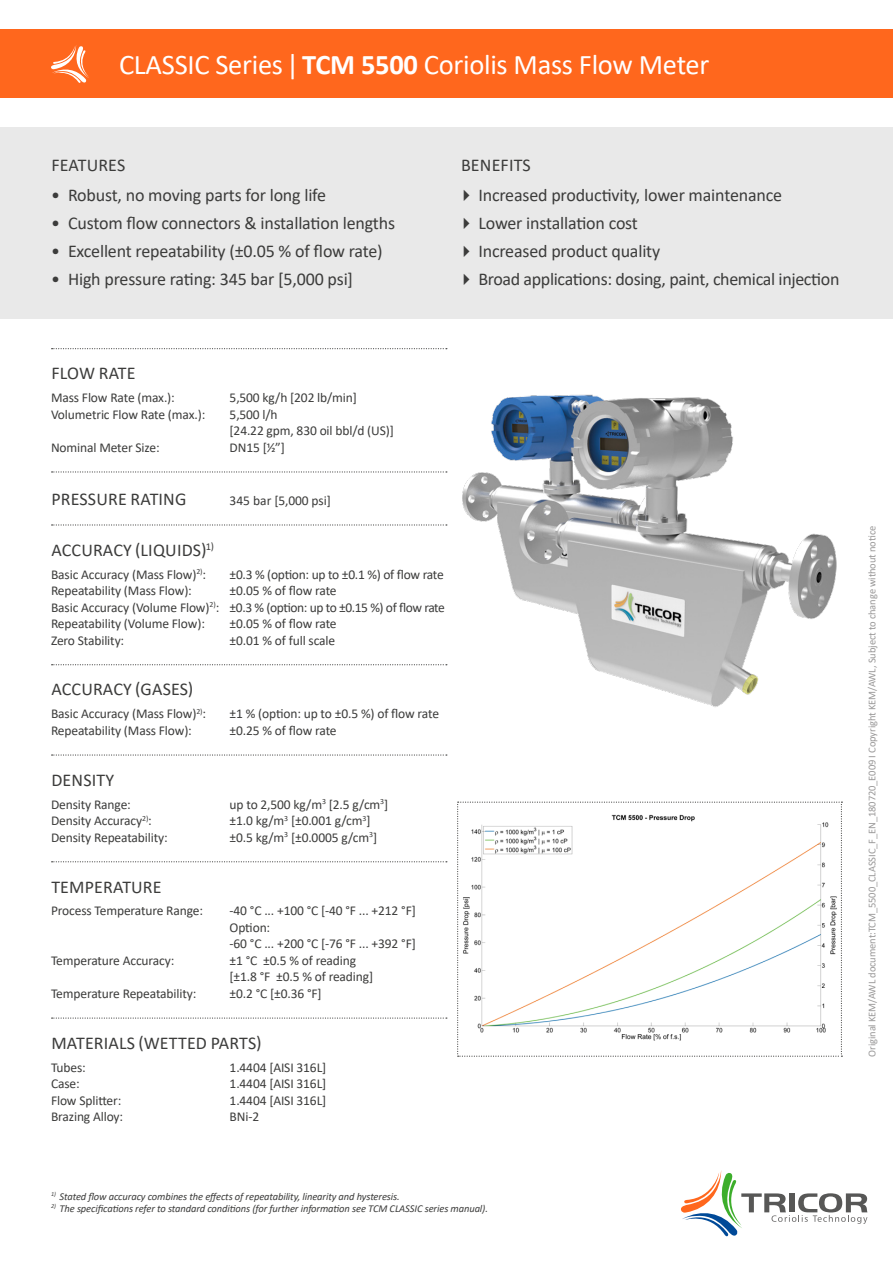
<style>
.page{position:relative;width:893px;height:1263px;background:#fff}
.page>*{position:absolute;margin:0;border:0;box-sizing:border-box;transform-origin:0 0}
.t1{font:28.5px "Calibri";letter-spacing:-.01em;color:#fff}
.TRICOR_Headline{font:18px "Calibri";letter-spacing:-.01em;color:#3c3c3b}
.TRICOR_Headline-2{font:18px "Calibri";letter-spacing:.01em;color:#3c3c3b}
.TRICOR_Text{font:18px "Calibri";letter-spacing:.01em;color:#3c3c3b}
.TRICOR_Text-2{font:13.5px/16.5px "Calibri";letter-spacing:-.01em;color:#3c3c3b}
.TRICOR_Footer{font:italic 10.5px "Calibri";letter-spacing:-.01em;color:#3c3c3b}
.t2{font:10.5px "Calibri";letter-spacing:-.01em;color:#999898}
.s1{font-weight:700}
</style>
<div class="page">
<div style="left:0;top:128px;width:893px;height:191px;background:#e9e9e9"></div>
<svg style="left:681px;top:1170px;width:186px;height:67px"></svg>
<div style="left:0;top:30px;width:893px;height:68px;background:#ff671d"></div>
<svg style="left:51px;top:45px;width:38px;height:38px"></svg>
<svg style="left:457px;top:801px;width:385px;height:256px"></svg>
<svg style="left:52px;top:348px;width:395px;height:1px"></svg>
<svg style="left:52px;top:471px;width:395px;height:1px"></svg>
<svg style="left:52px;top:524px;width:395px;height:1px"></svg>
<svg style="left:52px;top:664px;width:395px;height:1px"></svg>
<svg style="left:52px;top:754px;width:395px;height:2px"></svg>
<svg style="left:52px;top:861px;width:395px;height:1px"></svg>
<svg style="left:52px;top:1017px;width:395px;height:2px"></svg>
<img style="left:462px;top:394px;width:375px;height:313px">
<h1 class="t1" style="left:119px;top:45px;width:592px">CLASSIC Series | <span class="s1">TCM 5500</span> Coriolis Mass Flow Meter</h1>
<p class="TRICOR_Headline-2" style="left:51px;top:152px;width:75px">FEATURES</p>
<p class="TRICOR_Headline" style="left:51px;top:182px;width:277px">• Robust, no moving parts for long life</p>
<p class="TRICOR_Headline" style="left:51px;top:210px;width:345px">• Custom flow connectors &amp; installation lengths</p>
<p class="TRICOR_Headline" style="left:51px;top:238px;width:333px">• Excellent repeatability (±0.05 % of flow rate)</p>
<p class="TRICOR_Headline" style="left:51px;top:266px;width:304px">• High pressure rating: 345 bar [5,000 psi]</p>
<p class="TRICOR_Headline-2" style="left:461px;top:152px;width:71px">BENEFITS</p>
<p class="TRICOR_Headline" style="left:478px;top:182px;width:305px">Increased productivity, lower maintenance</p>
<p class="TRICOR_Headline" style="left:478px;top:210px;width:161px">Lower installation cost</p>
<p class="TRICOR_Headline" style="left:478px;top:238px;width:183px">Increased product quality</p>
<p class="TRICOR_Headline" style="left:478px;top:266px;width:363px">Broad applications: dosing, paint, chemical injection</p>
<p class="TRICOR_Headline" style="left:51px;top:361px;width:86px">FLOW RATE</p>
<p class="TRICOR_Text-2" style="left:51px;top:389px;width:125px">Mass Flow Rate (max.):</p>
<p class="TRICOR_Text-2" style="left:230px;top:389px;width:129px">5,500 kg/h [202 lb/min]</p>
<p class="TRICOR_Text-2" style="left:51px;top:406px;width:156px">Volumetric Flow Rate (max.):</p>
<p class="TRICOR_Text-2" style="left:230px;top:406px;width:166px">5,500 l/h<br>[24.22 gpm, 830 oil bbl/d (US)]</p>
<p class="TRICOR_Text-2" style="left:51px;top:439px;width:110px">Nominal Meter Size:</p>
<p class="TRICOR_Text-2" style="left:230px;top:439px;width:57px">DN15 [1/2”]</p>
<p class="TRICOR_Text" style="left:51px;top:486px;width:137px">PRESSURE RATING</p>
<p class="TRICOR_Text-2" style="left:230px;top:492px;width:103px">345 bar [5,000 psi]</p>
<p class="TRICOR_Headline-2" style="left:51px;top:537px;width:164px">ACCURACY (LIQUIDS)<sup>1)</sup></p>
<p class="TRICOR_Text-2" style="left:51px;top:565px;width:157px">Basic Accuracy (Mass Flow)<sup>2)</sup>:</p>
<p class="TRICOR_Text-2" style="left:230px;top:565px;width:216px">±0.3 % (option: up to ±0.1 %) of flow rate</p>
<p class="TRICOR_Text-2" style="left:51px;top:582px;width:142px">Repeatability (Mass Flow):</p>
<p class="TRICOR_Text-2" style="left:230px;top:582px;width:109px">±0.05 % of flow rate</p>
<p class="TRICOR_Text-2" style="left:51px;top:598px;width:395px">Basic Accuracy (Volume Flow)<sup>2)</sup>: ±0.3 % (option: up to ±0.15 %) of flow rate</p>
<p class="TRICOR_Text-2" style="left:51px;top:615px;width:155px">Repeatability (Volume Flow):</p>
<p class="TRICOR_Text-2" style="left:230px;top:615px;width:109px">±0.05 % of flow rate</p>
<p class="TRICOR_Text-2" style="left:51px;top:631px;width:75px">Zero Stability:</p>
<p class="TRICOR_Text-2" style="left:230px;top:631px;width:107px">±0.01 % of full scale</p>
<p class="TRICOR_Headline-2" style="left:51px;top:677px;width:144px">ACCURACY (GASES)</p>
<p class="TRICOR_Text-2" style="left:51px;top:705px;width:157px">Basic Accuracy (Mass Flow)<sup>2)</sup>:</p>
<p class="TRICOR_Text-2" style="left:230px;top:705px;width:211px">±1 % (option: up to ±0.5 %) of flow rate</p>
<p class="TRICOR_Text-2" style="left:51px;top:722px;width:142px">Repeatability (Mass Flow):</p>
<p class="TRICOR_Text-2" style="left:230px;top:722px;width:109px">±0.25 % of flow rate</p>
<p class="TRICOR_Headline-2" style="left:51px;top:767px;width:64px">DENSITY</p>
<p class="TRICOR_Text-2" style="left:51px;top:795px;width:81px">Density Range:</p>
<p class="TRICOR_Text-2" style="left:230px;top:795px;width:160px">up to 2,500 kg/m<sup>3</sup> [2.5 g/cm<sup>3</sup>]</p>
<p class="TRICOR_Text-2" style="left:51px;top:812px;width:102px">Density Accuracy<sup>2)</sup>:</p>
<p class="TRICOR_Text-2" style="left:230px;top:812px;width:142px">±1.0 kg/m<sup>3</sup> [±0.001 g/cm<sup>3</sup>]</p>
<p class="TRICOR_Text-2" style="left:51px;top:828px;width:118px">Density Repeatability:</p>
<p class="TRICOR_Text-2" style="left:230px;top:828px;width:149px">±0.5 kg/m<sup>3</sup> [±0.0005 g/cm<sup>3</sup>]</p>
<p class="TRICOR_Headline-2" style="left:51px;top:874px;width:112px">TEMPERATURE</p>
<p class="TRICOR_Text-2" style="left:51px;top:902px;width:154px">Process Temperature Range:</p>
<p class="TRICOR_Text-2" style="left:230px;top:902px;width:188px">-40 °C ... +100 °C [-40 °F ... +212 °F]<br>Option:<br>-60 °C ... +200 °C [-76 °F ... +392 °F]</p>
<p class="TRICOR_Text-2" style="left:51px;top:952px;width:125px">Temperature Accuracy:</p>
<p class="TRICOR_Text-2" style="left:230px;top:952px;width:145px">±1 °C ±0.5 % of reading [±1.8 °F ±0.5 % of reading]</p>
<p class="TRICOR_Text-2" style="left:51px;top:985px;width:147px">Temperature Repeatability:</p>
<p class="TRICOR_Text-2" style="left:230px;top:985px;width:94px">±0.2 °C [±0.36 °F]</p>
<p class="TRICOR_Headline-2" style="left:51px;top:1030px;width:212px">MATERIALS (WETTED PARTS)</p>
<p class="TRICOR_Text-2" style="left:51px;top:1058px;width:36px">Tubes:</p>
<p class="TRICOR_Text-2" style="left:230px;top:1058px;width:98px">1.4404 [AISI 316L]</p>
<p class="TRICOR_Text-2" style="left:51px;top:1075px;width:30px">Case:</p>
<p class="TRICOR_Text-2" style="left:230px;top:1075px;width:98px">1.4404 [AISI 316L]</p>
<p class="TRICOR_Text-2" style="left:51px;top:1091px;width:72px">Flow Splitter:</p>
<p class="TRICOR_Text-2" style="left:230px;top:1091px;width:98px">1.4404 [AISI 316L]</p>
<p class="TRICOR_Text-2" style="left:51px;top:1108px;width:74px">Brazing Alloy:</p>
<p class="TRICOR_Text-2" style="left:230px;top:1108px;width:31px">BNi-2</p>
<p class="TRICOR_Footer" style="left:51px;top:1189px;width:350px"><sup>1)</sup> Stated flow accuracy combines the effects of repeatability, linearity and hysteresis.</p>
<p class="TRICOR_Footer" style="left:51px;top:1201px;width:438px"><sup>2)</sup> The specifications refer to standard conditions (for further information see TCM CLASSIC series manual).</p>
<p class="t2" style="left:865px;top:1057px;width:532px;rotate:-90deg">Original KEM/AWL document:TCM_5500_CLASSIC_F_EN_180720_E009 I Copyright KEM/AWL, Subject to change without notice</p>
</div>
